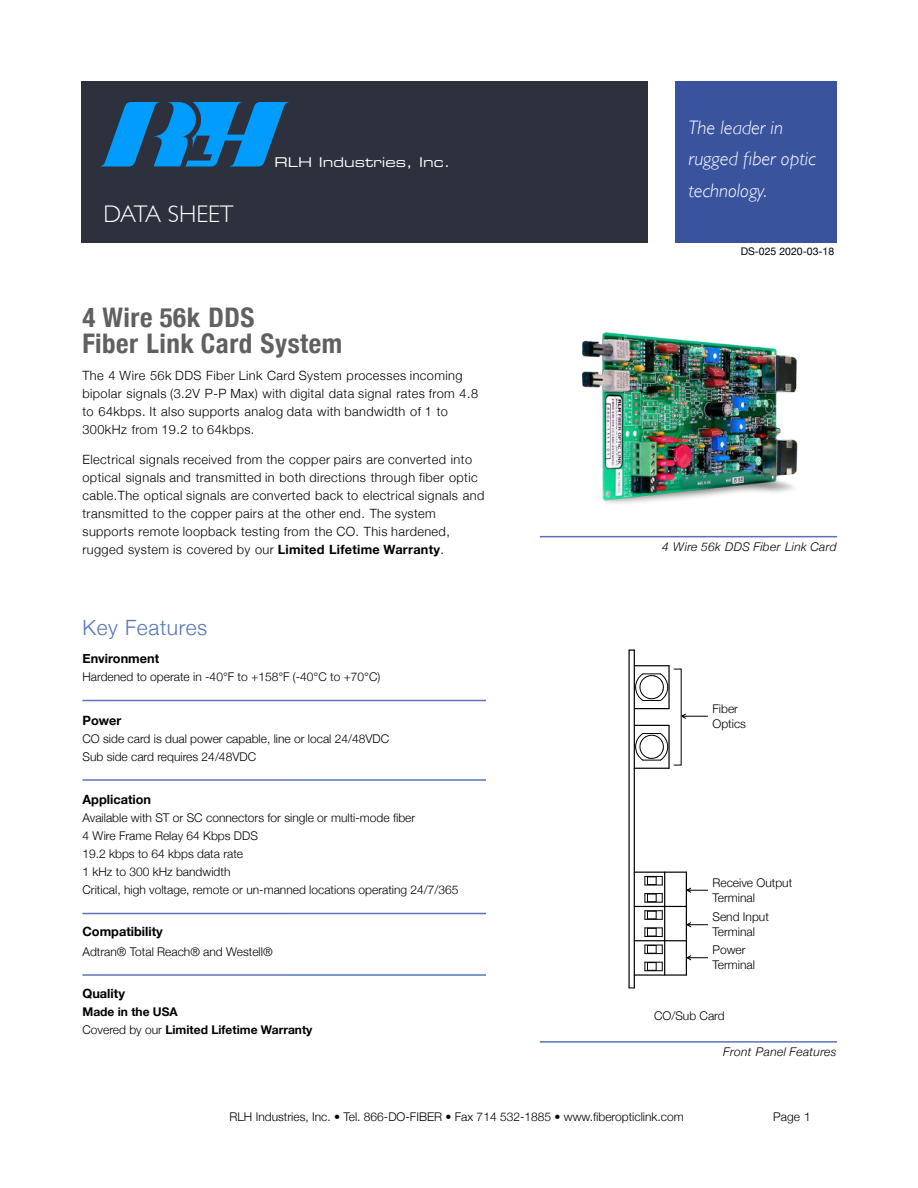
<style>
.page{position:relative;width:918px;height:1188px;background:#fff}
.page>*{position:absolute;margin:0;border:0;box-sizing:border-box;transform-origin:0 0}
.t1{font:700 condensed 27px/25.5px "Helvetica Neue";letter-spacing:.02em;color:#606060}
.t2{font:300 24px "Gill Sans";color:#fff}
.t3{font:300 21px "Helvetica Neue";letter-spacing:.03em;color:#5775ba}
.t4{font:italic 300 19.5px/31.5px "Gill Sans";color:#fff}
.t5{font:13.5px "Eurostile Extended Two";color:#fff}
.t6{font:300 12.75px/18px "Helvetica Neue";letter-spacing:.03em;color:#000}
.t7{font:700 12.75px "Helvetica Neue";color:#000}
.t8{font:300 12px/18px "Helvetica Neue";color:#000}
.t9{font:700 12px/18px "Helvetica Neue";color:#000}
.t10{font:italic 300 12px "Helvetica Neue";letter-spacing:.03em;color:#000}
.t11{font:10.5px "Helvetica Neue";color:#000}
.s1{font-weight:700}
.s2{font-weight:300}
</style>
<div class="page">
<hr style="left:540px;top:1041px;width:297px;height:2px;background:#5775ba">
<div style="left:675px;top:81px;width:162px;height:162px;background:#3a539d"></div>
<div style="left:81px;top:81px;width:567px;height:162px;background:#2d313e"></div>
<svg style="left:101px;top:102px;width:188px;height:64px"></svg>
<hr style="left:82px;top:700px;width:404px;height:1px;background:#5775ba">
<hr style="left:82px;top:779px;width:404px;height:2px;background:#5775ba">
<hr style="left:82px;top:913px;width:404px;height:1px;background:#5775ba">
<hr style="left:82px;top:974px;width:404px;height:2px;background:#5775ba">
<img style="left:561px;top:332px;width:251px;height:206px">
<hr style="left:634px;top:906px;width:52px;height:1px;background:#000">
<hr style="left:686px;top:872px;width:1px;height:103px;background:#000">
<hr style="left:668px;top:725px;width:2px;height:43px;background:#000">
<hr style="left:664px;top:872px;width:1px;height:103px;background:#000">
<svg style="left:635px;top:673px;width:33px;height:28px"></svg>
<hr style="left:634px;top:665px;width:35px;height:1px;background:#000">
<hr style="left:668px;top:666px;width:2px;height:43px;background:#000">
<hr style="left:634px;top:708px;width:35px;height:1px;background:#000">
<hr style="left:634px;top:725px;width:35px;height:1px;background:#000">
<hr style="left:634px;top:768px;width:35px;height:1px;background:#000">
<hr style="left:629px;top:650px;width:1px;height:338px;background:#000">
<hr style="left:634px;top:974px;width:52px;height:2px;background:#000">
<hr style="left:634px;top:872px;width:52px;height:1px;background:#000">
<svg style="left:635px;top:733px;width:33px;height:28px"></svg>
<svg style="left:645px;top:910px;width:18px;height:10px"></svg>
<hr style="left:634px;top:650px;width:1px;height:338px;background:#000">
<hr style="left:634px;top:940px;width:52px;height:1px;background:#000">
<svg style="left:645px;top:928px;width:18px;height:9px"></svg>
<svg style="left:645px;top:962px;width:18px;height:9px"></svg>
<svg style="left:645px;top:945px;width:18px;height:9px"></svg>
<svg style="left:645px;top:876px;width:18px;height:10px"></svg>
<svg style="left:645px;top:893px;width:18px;height:10px"></svg>
<svg style="left:680px;top:713px;width:28px;height:7px"></svg>
<svg style="left:687px;top:887px;width:21px;height:6px"></svg>
<svg style="left:687px;top:922px;width:21px;height:6px"></svg>
<svg style="left:687px;top:955px;width:21px;height:6px"></svg>
<hr style="left:540px;top:536px;width:297px;height:1px;background:#5775ba">
<h2 class="t2" style="left:104px;top:205px;width:132px">DATA SHEET</h2>
<p class="t5" style="left:274px;top:157px;width:177px">RLH Industries, Inc.</p>
<h1 class="t1" style="left:82px;top:304px;width:261px">4 Wire 56k DDS<br>Fiber Link Card System</h1>
<p class="t6" style="left:82px;top:366px;width:397px">The 4 Wire 56k DDS Fiber Link Card System processes incoming bipolar signals (3.2V P-P Max) with digital data signal rates from 4.8 to 64kbps. It also supports analog data with bandwidth of 1 to 300kHz from 19.2 to 64kbps.</p>
<p class="t6" style="left:82px;top:450px;width:403px">Electrical signals received from the copper pairs are converted into optical signals and transmitted in both directions through fiber optic cable.The optical signals are converted back to electrical signals and transmitted to the copper pairs at the other end. The system supports remote loopback testing from the CO. This hardened, rugged system is covered by our <span class="s1">Limited Lifetime Warranty</span>.</p>
<h3 class="t3" style="left:82px;top:614px;width:126px">Key Features</h3>
<p class="t7" style="left:82px;top:651px;width:78px">Environment</p>
<p class="t8" style="left:82px;top:667px;width:299px">Hardened to operate in -40°F to +158°F (-40°C to +70°C)</p>
<p class="t7" style="left:82px;top:712px;width:40px">Power</p>
<p class="t8" style="left:82px;top:729px;width:308px">CO side card is dual power capable, line or local 24/48VDC<br>Sub side card requires 24/48VDC</p>
<p class="t7" style="left:82px;top:792px;width:70px">Application</p>
<p class="t8" style="left:82px;top:808px;width:378px">Available with ST or SC connectors for single or multi-mode fiber<br>4 Wire Frame Relay 64 Kbps DDS<br>19.2 kbps to 64 kbps data rate<br>1 kHz to 300 kHz bandwidth<br>Critical, high voltage, remote or un-manned locations operating 24/7/365</p>
<p class="t7" style="left:82px;top:924px;width:82px">Compatibility</p>
<p class="t8" style="left:82px;top:942px;width:192px">Adtran® Total Reach® and Westell®</p>
<p class="t7" style="left:82px;top:985px;width:44px">Quality</p>
<p class="t9" style="left:82px;top:1002px;width:231px">Made in the USA<br><span class="s2">Covered by our</span> Limited Lifetime Warranty</p>
<h3 class="t4" style="left:688px;top:113px;width:129px">The leader in rugged fiber optic technology.</h3>
<p class="t11" style="left:741px;top:245px;width:95px">DS-025 2020-03-18</p>
<p class="t10" style="left:662px;top:539px;width:176px">4 Wire 56k DDS Fiber Link Card</p>
<p class="t8" style="left:712px;top:700px;width:35px;line-height:15px">Fiber<br>Optics</p>
<p class="t8" style="left:712px;top:874px;width:81px;line-height:15px">Receive Output<br>Terminal</p>
<p class="t8" style="left:712px;top:909px;width:58px;line-height:15px">Send Input<br>Terminal</p>
<p class="t8" style="left:712px;top:942px;width:44px;line-height:15px">Power<br>Terminal</p>
<p class="t8" style="left:654px;top:1006px;width:72px">CO/Sub Card</p>
<p class="t10" style="left:723px;top:1044px;width:115px">Front Panel Features</p>
<p class="t8" style="left:230px;top:1107px;width:456px">RLH Industries, Inc. • Tel. 866-DO-FIBER • Fax 714 532-1885 • www.fiberopticlink.com</p>
<p class="t8" style="left:773px;top:1107px;width:39px">Page 1</p>
</div>
